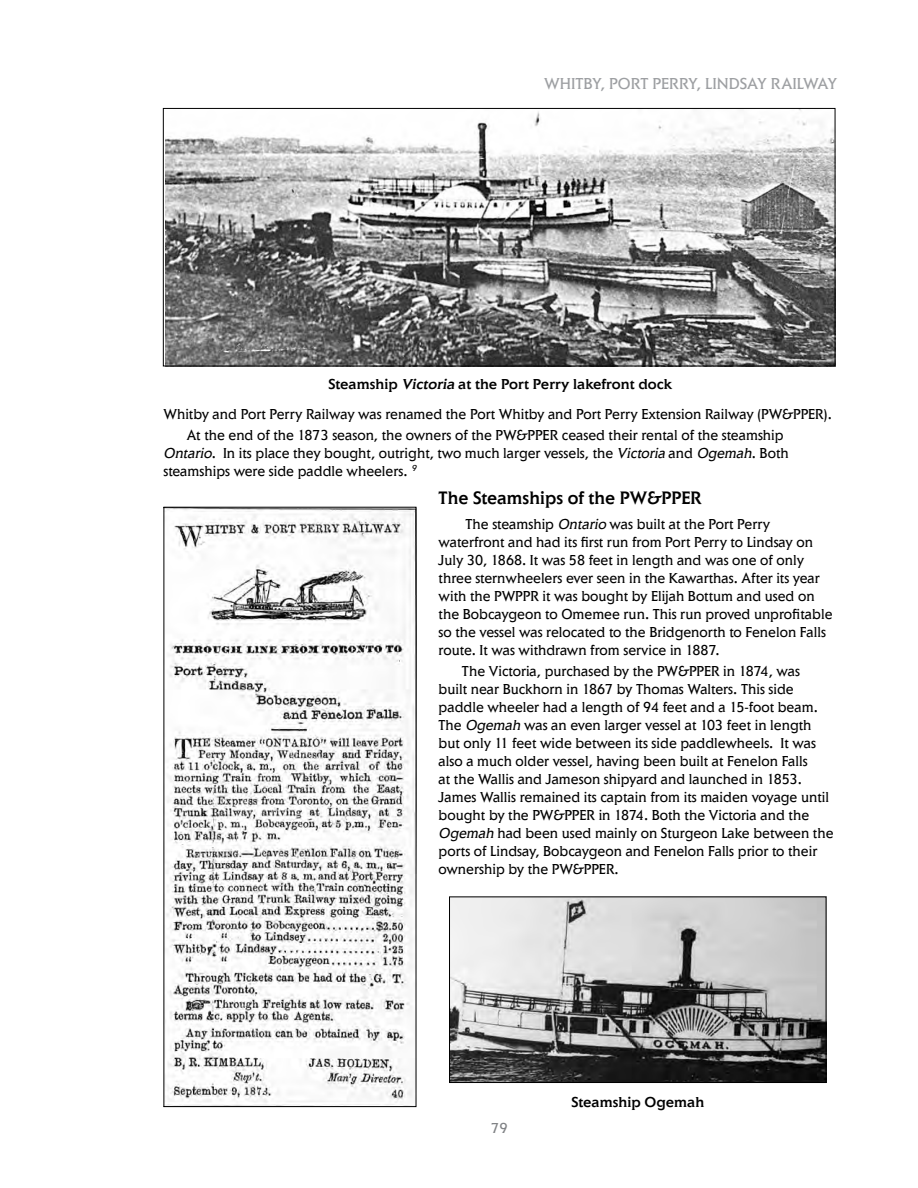
<style>
.page{position:relative;width:918px;height:1188px;background:#fff}
.page>*{position:absolute;margin:0;border:0;box-sizing:border-box;transform-origin:0 0}
.t1{font:500 18.75px "Elan";color:#000;scale:.96 1}
.t2{font:16.5px "Elan";color:#9d9fa2}
.t3{font:15px/18px "Elan";color:#000;scale:.96 1}
.t4{font:500 15px "Elan";color:#000}
.t5{font:15px "Elan";color:#808285}
.s1{font-style:italic}
</style>
<div class="page">
<img style="left:165px;top:110px;width:668px;height:254px">
<div style="left:163px;top:108px;width:672px;height:258px;border:1px solid #000"></div>
<img style="left:451px;top:898px;width:374px;height:183px">
<div style="left:449px;top:896px;width:378px;height:187px;border:1px solid #000"></div>
<img style="left:166px;top:509px;width:248px;height:596px">
<p class="t2" style="left:544px;top:74px;width:294px">WHITBY, PORT PERRY, LINDSAY RAILWAY</p>
<p class="t4" style="left:328px;top:375px;width:345px">Steamship <span class="s1">Victoria</span> at the Port Perry lakefront dock</p>
<p class="t3" style="left:187px;top:403px;width:673px;line-height:21.3px;text-indent:-23px">Whitby and Port Perry Railway was renamed the Port Whitby and Port Perry Extension Railway (PW&amp;PPER).<br>At the end of the 1873 season, the owners of the PW&amp;PPER ceased their rental of the steamship</p>
<p class="t3" style="left:163px;top:444px;width:653px"><span class="s1">Ontario</span>. In its place they bought, outright, two much larger vessels, the <span class="s1">Victoria</span> and <span class="s1">Ogemah</span>. Both steamships were side paddle wheelers. <sup>9</sup></p>
<p class="t1" style="left:439px;top:487px;width:276px">The Steamships of the PW&amp;PPER</p>
<p class="t3" style="left:439px;top:515px;width:412px;text-indent:27px">The steamship <span class="s1">Ontario</span> was built at the Port Perry waterfront and had its first run from Port Perry to Lindsay on July 30, 1868. It was 58 feet in length and was one of only three sternwheelers ever seen in the Kawarthas. After its year with the PWPPR it was bought by Elijah Bottum and used on the Bobcaygeon to Omemee run. This run proved unprofitable so the vessel was relocated to the Bridgenorth to Fenelon Falls route. It was withdrawn from service in 1887.</p>
<p class="t3" style="left:439px;top:662px;width:413px;text-indent:23px">The Victoria, purchased by the PW&amp;PPER in 1874, was<br>built near Buckhorn in 1867 by Thomas Walters. This side paddle wheeler had a length of 94 feet and a 15-foot beam.<br>The <span class="s1">Ogemah</span> was an even larger vessel at 103 feet in length but only 11 feet wide between its side paddlewheels. It was also a much older vessel, having been built at Fenelon Falls<br>at the Wallis and Jameson shipyard and launched in 1853.<br>James Wallis remained its captain from its maiden voyage until bought by the PW&amp;PPER in 1874. Both the Victoria and the <span class="s1">Ogemah</span> had been used mainly on Sturgeon Lake between the ports of Lindsay, Bobcaygeon and Fenelon Falls prior to their ownership by the PW&amp;PPER.</p>
<p class="t5" style="left:491px;top:1119px;width:18px">79</p>
<p class="t4" style="left:571px;top:1093px;width:134px">Steamship Ogemah</p>
</div>
